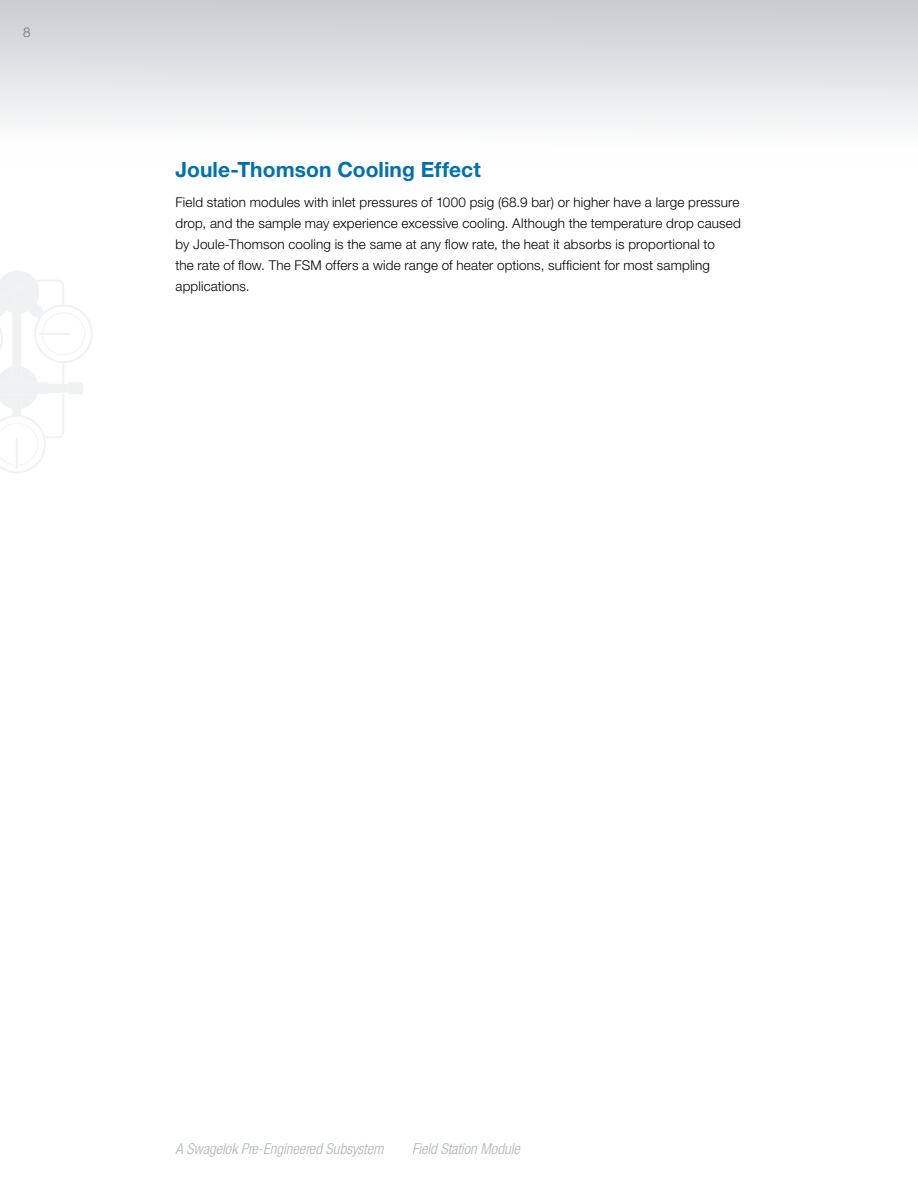
<style>
.page{position:relative;width:918px;height:1188px;background:#fff}
.page>*{position:absolute;margin:0;border:0;box-sizing:border-box;transform-origin:0 0}
.t1{font:700 21px "Helvetica Neue LT Std";letter-spacing:.005em;color:#0070af}
.t2{font:italic 300 condensed 15px "Helvetica Neue LT Std";color:#acb4ba}
.t3{font:300 13.5px/21px "Helvetica Neue LT Std";letter-spacing:.01em;color:#000}
.t4{font:300 13.5px "Helvetica Neue LT Std";color:#6a747b}
</style>
<div class="page">
<div style="left:0;top:0;width:918px;height:166px;background:linear-gradient(to bottom,#c8cccf,#fff)"></div>
<svg style="left:0;top:271px;width:93px;height:202px"></svg>
<p class="t4" style="left:23px;top:24px;width:9px">8</p>
<h1 class="t1" style="left:176px;top:157px;width:307px">Joule-Thomson Cooling Effect</h1>
<p class="t3" style="left:176px;top:191px;width:567px">Field station modules with inlet pressures of 1000 psig (68.9 bar) or higher have a large pressure drop, and the sample may experience excessive cooling. Although the temperature drop caused by Joule-Thomson cooling is the same at any flow rate, the heat it absorbs is proportional to<br>the rate of flow. The FSM offers a wide range of heater options, sufficient for most sampling applications.</p>
<p class="t2" style="left:176px;top:1140px;width:209px">A Swagelok Pre-Engineered Subsystem</p>
<p class="t2" style="left:412px;top:1140px;width:109px">Field Station Module</p>
</div>
